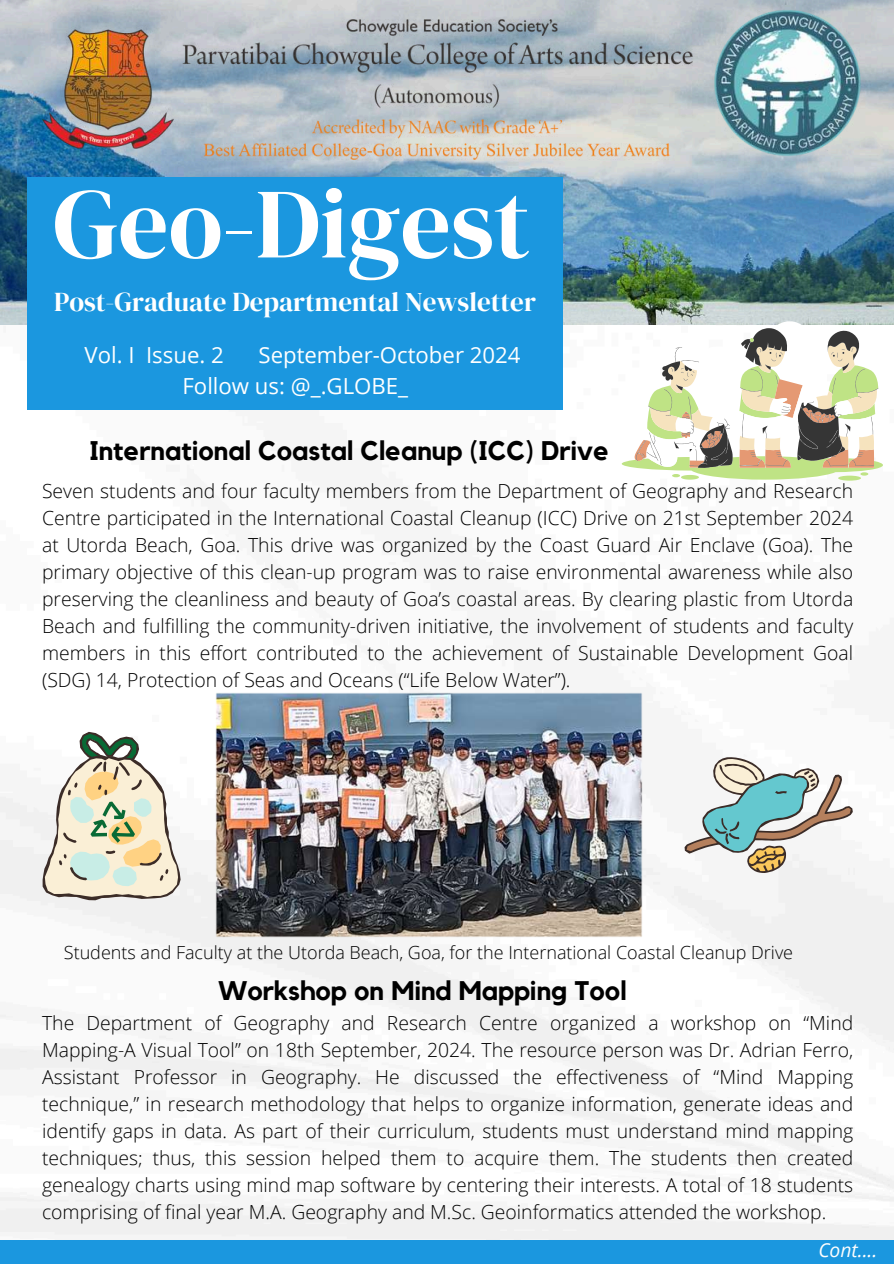
<style>
.page{position:relative;width:894px;height:1264px;background:#fff}
.page>*{position:absolute;margin:0;border:0;box-sizing:border-box;transform-origin:0 0}
.t1{font:99.3px "DM Serif Display";color:#fff}
.t2{font:27px "DM Serif Display";color:#fff}
.t3{font:700 26.85px "Kollektif";color:#000}
.t4{font:22.2px/30.6px "Open Sans";color:#fff}
.t5{font:300 19.35px/27px "Open Sans";color:#000;text-align:justify}
.t6{font:italic 19.35px "Open Sans";color:#fefefe}
.t7{font:300 18px "Open Sans";color:#000}
</style>
<div class="page">
<img style="left:0;top:324px;width:893px;height:915px">
<img style="left:0;top:0;width:893px;height:324px">
<div style="left:27px;top:177px;width:535px;height:233px;background:#1b97df"></div>
<div style="left:0;top:1239px;width:893px;height:24px;background:#1b97df"></div>
<img style="left:42px;top:20px;width:650px;height:139px">
<img style="left:705px;top:4px;width:161px;height:157px">
<div style="left:837px;top:475px;width:23px;height:5px;background:#bfe385;border-radius:50%"></div>
<svg style="left:621px;top:318px;width:261px;height:161px"></svg>
<img style="left:215px;top:692px;width:427px;height:245px">
<svg style="left:682px;top:757px;width:170px;height:116px"></svg>
<svg style="left:42px;top:730px;width:138px;height:170px"></svg>
<h1 class="t1" style="left:53px;top:154px;width:478px">Geo-Digest</h1>
<h2 class="t2" style="left:54px;top:283px;width:483px">Post-Graduate Departmental Newsletter</h2>
<p class="t4" style="left:84px;top:339px;width:141px">Vol. I Issue. 2</p>
<p class="t4" style="left:182px;top:339px;width:339px;text-indent:76px">September-October 2024<br>Follow us: @_.GLOBE_</p>
<h3 class="t3" style="left:89px;top:438px;width:521px">International Coastal Cleanup (ICC) Drive</h3>
<p class="t5" style="left:42px;top:476px;width:812px">Seven students and four faculty members from the Department of Geography and Research Centre participated in the International Coastal Cleanup (ICC) Drive on 21st September 2024 at Utorda Beach, Goa. This drive was organized by the Coast Guard Air Enclave (Goa). The primary objective of this clean-up program was to raise environmental awareness while also preserving the cleanliness and beauty of Goa’s coastal areas. By clearing plastic from Utorda Beach and fulfilling the community-driven initiative, the involvement of students and faculty members in this effort contributed to the achievement of Sustainable Development Goal (SDG) 14, Protection of Seas and Oceans (“Life Below Water”).</p>
<p class="t7" style="left:64px;top:940px;width:730px">Students and Faculty at the Utorda Beach, Goa, for the International Coastal Cleanup Drive</p>
<h3 class="t3" style="left:218px;top:978px;width:410px">Workshop on Mind Mapping Tool</h3>
<p class="t5" style="left:42px;top:1009px;width:812px">The Department of Geography and Research Centre organized a workshop on “Mind Mapping-A Visual Tool” on 18th September, 2024. The resource person was Dr. Adrian Ferro, Assistant Professor in Geography. He discussed the effectiveness of “Mind Mapping technique,” in research methodology that helps to organize information, generate ideas and identify gaps in data. As part of their curriculum, students must understand mind mapping techniques; thus, this session helped them to acquire them. The students then created genealogy charts using mind map software by centering their interests. A total of 18 students comprising of final year M.A. Geography and M.Sc. Geoinformatics attended the workshop.</p>
<p class="t6" style="left:818px;top:1236px;width:61px">Cont....</p>
</div>
